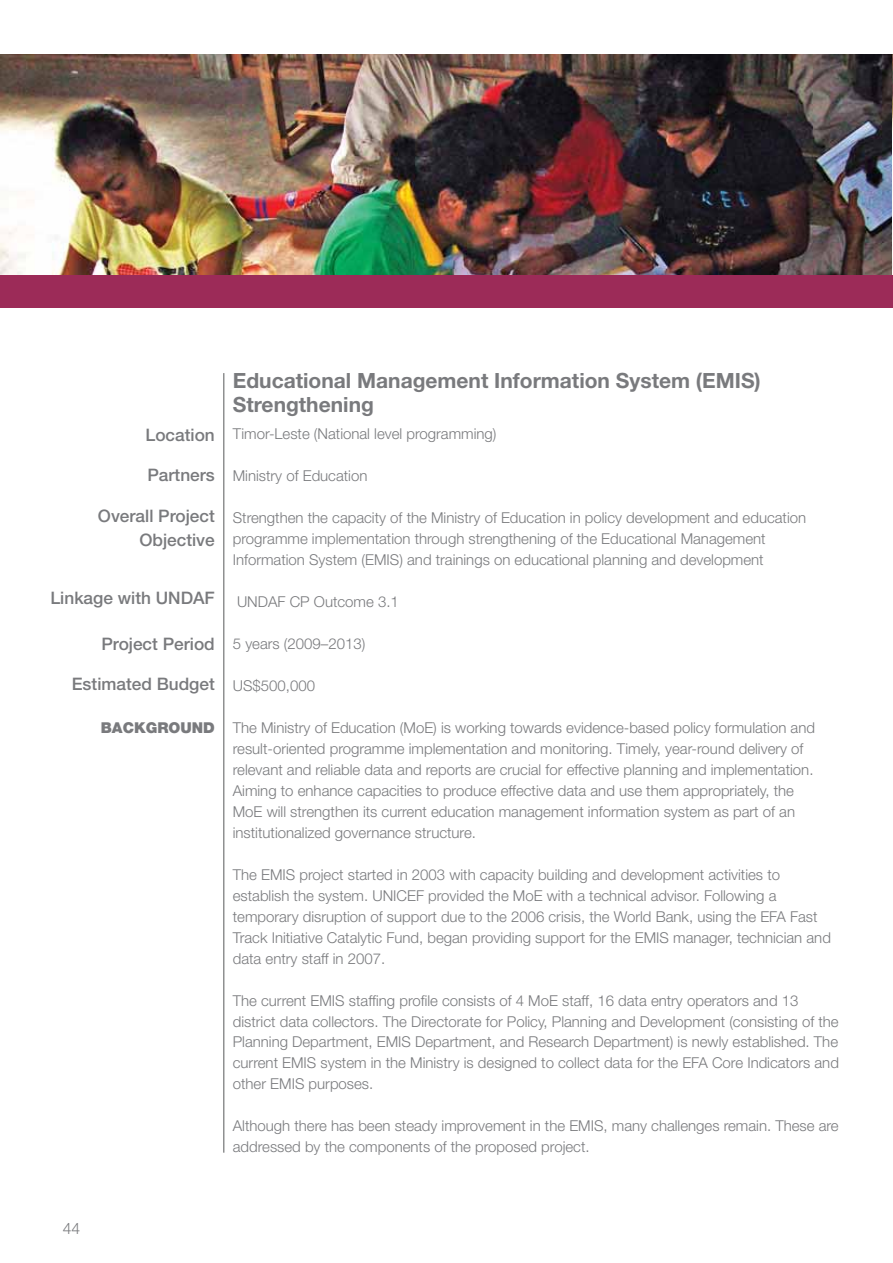
<style>
.page{position:relative;width:893px;height:1263px;background:#fff}
.page>*{position:absolute;margin:0;border:0;box-sizing:border-box;transform-origin:0 0}
.t1{font:700 21px/24px "Helvetica Neue";color:#797a7d}
.t2{font:500 17.25px/24px "Helvetica Neue";color:#797a7d;text-align:right}
.t3{font:300 15.75px "Helvetica Neue";color:#797a7d}
.t4{font:300 15px/21px "Helvetica Neue";color:#797a7d}
.t5{font:900 15px "Helvetica Neue";color:#797a7d}
</style>
<div class="page">
<hr style="left:224px;top:373px;width:1px;height:780px;background:#58595b">
<img style="left:0;top:54px;width:893px;height:221px">
<div style="left:0;top:275px;width:893px;height:33px;background:#9c2b58"></div>
<p class="t2" style="left:146px;top:424px;width:71px">Location</p>
<p class="t2" style="left:147px;top:465px;width:69px">Partners</p>
<p class="t2" style="left:98px;top:506px;width:118px">Overall Project<br>Objective</p>
<p class="t2" style="left:50px;top:588px;width:166px">Linkage with UNDAF</p>
<p class="t2" style="left:101px;top:634px;width:115px">Project Period</p>
<p class="t2" style="left:72px;top:673px;width:145px">Estimated Budget</p>
<p class="t5" style="left:101px;top:722px;width:116px">BACKGROUND</p>
<h1 class="t1" style="left:233px;top:370px;width:529px">Educational Management Information System (EMIS)<br>Strengthening</h1>
<p class="t4" style="left:233px;top:425px;width:265px">Timor-Leste (National level programming)</p>
<p class="t4" style="left:233px;top:467px;width:136px">Ministry of Education</p>
<p class="t4" style="left:233px;top:509px;width:575px">Strengthen the capacity of the Ministry of Education in policy development and education programme implementation through strengthening of the Educational Management<br>Information System (EMIS) and trainings on educational planning and development</p>
<p class="t4" style="left:237px;top:592px;width:163px">UNDAF CP Outcome 3.1</p>
<p class="t4" style="left:233px;top:634px;width:134px">5 years (2009–2013)</p>
<p class="t4" style="left:233px;top:676px;width:84px">US$500,000</p>
<p class="t4" style="left:233px;top:718px;width:584px">The Ministry of Education (MoE) is working towards evidence-based policy formulation and result-oriented programme implementation and monitoring. Timely, year-round delivery of relevant and reliable data and reports are crucial for effective planning and implementation.<br>Aiming to enhance capacities to produce effective data and use them appropriately, the MoE will strengthen its current education management information system as part of an institutionalized governance structure.</p>
<p class="t4" style="left:233px;top:865px;width:600px">The EMIS project started in 2003 with capacity building and development activities to establish the system. UNICEF provided the MoE with a technical advisor. Following a temporary disruption of support due to the 2006 crisis, the World Bank, using the EFA Fast Track Initiative Catalytic Fund, began providing support for the EMIS manager, technician and data entry staff in 2007.</p>
<p class="t4" style="left:233px;top:991px;width:608px">The current EMIS staffing profile consists of 4 MoE staff, 16 data entry operators and 13 district data collectors. The Directorate for Policy, Planning and Development (consisting of the Planning Department, EMIS Department, and Research Department) is newly established. The current EMIS system in the Ministry is designed to collect data for the EFA Core Indicators and other EMIS purposes.</p>
<p class="t4" style="left:233px;top:1117px;width:607px">Although there has been steady improvement in the EMIS, many challenges remain. These are addressed by the components of the proposed project.</p>
<p class="t3" style="left:63px;top:1223px;width:19px">44</p>
</div>
